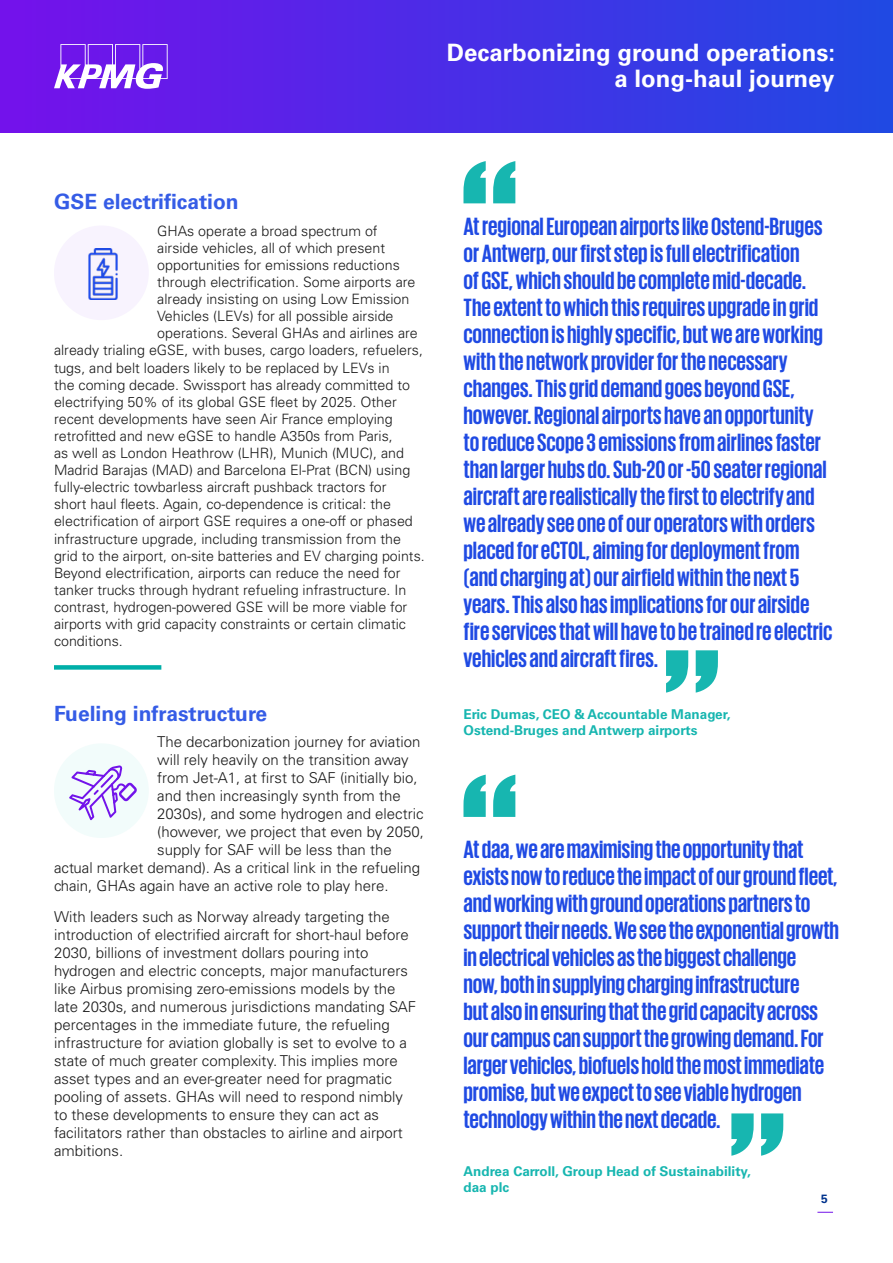
<style>
.page{position:relative;width:893px;height:1263px;background:#fff}
.page>*{position:absolute;margin:0;border:0;box-sizing:border-box;transform-origin:0 0}
.Heading_48pt{font:700 25.5px/27px "KPMG";letter-spacing:-.005em;color:#1f4ae3}
.t1{font:700 24px/25.5px "Univers LT Std";color:#fff;text-align:right}
.Body_Bold_Subheading{font:700 21px "Univers LT Std";color:#355ce6}
.Body_Copy_10pt{font:300 15px/18px "Univers LT Std";color:#1a1a1a}
.Body_Copy_10pt-2{font:300 14.25px "Univers LT Std";color:#1a1a1a}
.t2{font:700 13.5px/16.2px "Univers LT Std";color:#17b6b0}
.t3{font:700 12px "Univers LT Std";color:#00338d}
</style>
<div class="page">
<svg style="left:817px;top:1212px;width:16px;height:1px"></svg>
<div style="left:0;top:0;width:893px;height:133px;background:linear-gradient(to right,#7510eb,#2049e3)"></div>
<svg style="left:54px;top:44px;width:114px;height:45px"></svg>
<div style="left:54px;top:225px;width:95px;height:95px;background:#f8f3fe;border-radius:50%"></div>
<div style="left:54px;top:743px;width:95px;height:95px;background:#f2fcfb;border-radius:50%"></div>
<svg style="left:69px;top:765px;width:68px;height:55px"></svg>
<div style="left:54px;top:665px;width:107px;height:5px;background:#00afa8"></div>
<img style="left:88px;top:248px;width:30px;height:51px">
<svg style="left:463px;top:775px;width:52px;height:42px"></svg>
<svg style="left:731px;top:1113px;width:52px;height:43px"></svg>
<svg style="left:463px;top:161px;width:52px;height:42px"></svg>
<svg style="left:666px;top:650px;width:52px;height:43px"></svg>
<p class="t1" style="left:447px;top:40px;width:390px">Decarbonizing ground operations: a long-haul journey</p>
<p class="Body_Bold_Subheading" style="left:54px;top:189px;width:186px">GSE electrification</p>
<p class="Body_Copy_10pt-2" style="left:157px;top:222px;width:222px">GHAs operate a broad spectrum of</p>
<p class="Body_Copy_10pt-2" style="left:157px;top:239px;width:229px">airside vehicles, all of which present</p>
<p class="Body_Copy_10pt-2" style="left:157px;top:256px;width:244px">opportunities for emissions reductions</p>
<p class="Body_Copy_10pt-2" style="left:157px;top:273px;width:260px">through electrification. Some airports are</p>
<p class="Body_Copy_10pt-2" style="left:157px;top:290px;width:254px">already insisting on using Low Emission</p>
<p class="Body_Copy_10pt-2" style="left:157px;top:308px;width:238px">Vehicles (LEVs) for all possible airside</p>
<p class="Body_Copy_10pt-2" style="left:157px;top:325px;width:262px">operations. Several GHAs and airlines are</p>
<p class="Body_Copy_10pt-2" style="left:54px;top:342px;width:370px">already trialing eGSE, with buses, cargo loaders, refuelers,</p>
<p class="Body_Copy_10pt-2" style="left:54px;top:359px;width:337px">tugs, and belt loaders likely to be replaced by LEVs in</p>
<p class="Body_Copy_10pt-2" style="left:54px;top:376px;width:358px">the coming decade. Swissport has already committed to</p>
<p class="Body_Copy_10pt-2" style="left:54px;top:393px;width:344px">electrifying 50% of its global GSE fleet by 2025. Other</p>
<p class="Body_Copy_10pt-2" style="left:54px;top:410px;width:340px">recent developments have seen Air France employing</p>
<p class="Body_Copy_10pt-2" style="left:54px;top:427px;width:340px">retrofitted and new eGSE to handle A350s from Paris,</p>
<p class="Body_Copy_10pt-2" style="left:54px;top:444px;width:352px">as well as London Heathrow (LHR), Munich (MUC), and</p>
<p class="Body_Copy_10pt-2" style="left:54px;top:461px;width:358px">Madrid Barajas (MAD) and Barcelona El-Prat (BCN) using</p>
<p class="Body_Copy_10pt-2" style="left:54px;top:479px;width:334px">fully-electric towbarless aircraft pushback tractors for</p>
<p class="Body_Copy_10pt-2" style="left:54px;top:496px;width:338px">short haul fleets. Again, co-dependence is critical: the</p>
<p class="Body_Copy_10pt-2" style="left:54px;top:513px;width:360px">electrification of airport GSE requires a one-off or phased</p>
<p class="Body_Copy_10pt-2" style="left:54px;top:530px;width:348px">infrastructure upgrade, including transmission from the</p>
<p class="Body_Copy_10pt-2" style="left:54px;top:547px;width:372px">grid to the airport, on-site batteries and EV charging points.</p>
<p class="Body_Copy_10pt-2" style="left:54px;top:564px;width:348px">Beyond electrification, airports can reduce the need for</p>
<p class="Body_Copy_10pt-2" style="left:54px;top:581px;width:354px">tanker trucks through hydrant refueling infrastructure. In</p>
<p class="Body_Copy_10pt-2" style="left:54px;top:598px;width:355px">contrast, hydrogen-powered GSE will be more viable for</p>
<p class="Body_Copy_10pt-2" style="left:54px;top:615px;width:354px">airports with grid capacity constraints or certain climatic</p>
<p class="Body_Copy_10pt-2" style="left:54px;top:632px;width:70px">conditions.</p>
<p class="Body_Bold_Subheading" style="left:54px;top:701px;width:215px">Fueling infrastructure</p>
<p class="Body_Copy_10pt" style="left:157px;top:733px;width:265px">The decarbonization journey for aviation</p>
<p class="Body_Copy_10pt" style="left:157px;top:751px;width:253px">will rely heavily on the transition away</p>
<p class="Body_Copy_10pt" style="left:157px;top:769px;width:262px">from Jet-A1, at first to SAF (initially bio,</p>
<p class="Body_Copy_10pt" style="left:157px;top:787px;width:245px">and then increasingly synth from the</p>
<p class="Body_Copy_10pt" style="left:157px;top:805px;width:268px">2030s), and some hydrogen and electric</p>
<p class="Body_Copy_10pt" style="left:157px;top:823px;width:268px">(however, we project that even by 2050,</p>
<p class="Body_Copy_10pt" style="left:157px;top:841px;width:236px">supply for SAF will be less than the</p>
<p class="Body_Copy_10pt" style="left:54px;top:859px;width:368px">actual market demand). As a critical link in the refueling</p>
<p class="Body_Copy_10pt" style="left:54px;top:877px;width:336px">chain, GHAs again have an active role to play here.</p>
<p class="Body_Copy_10pt" style="left:54px;top:907px;width:364px">With leaders such as Norway already targeting the introduction of electrified aircraft for short-haul before 2030, billions of investment dollars pouring into hydrogen and electric concepts, major manufacturers like Airbus promising zero-emissions models by the late 2030s, and numerous jurisdictions mandating SAF percentages in the immediate future, the refueling infrastructure for aviation globally is set to evolve to a state of much greater complexity. This implies more asset types and an ever-greater need for pragmatic pooling of assets. GHAs will need to respond nimbly to these developments to ensure they can act as facilitators rather than obstacles to airline and airport ambitions.</p>
<p class="Heading_48pt" style="left:463px;top:212px;width:370px">At regional European airports like Ostend-Bruges or Antwerp, our first step is full electrification<br>of GSE, which should be complete mid-decade.<br>The extent to which this requires upgrade in grid connection is highly specific, but we are working with the network provider for the necessary changes. This grid demand goes beyond GSE, however. Regional airports have an opportunity to reduce Scope 3 emissions from airlines faster than larger hubs do. Sub-20 or -50 seater regional aircraft are realistically the first to electrify and we already see one of our operators with orders placed for eCTOL, aiming for deployment from (and charging at) our airfield within the next 5 years. This also has implications for our airside fire services that will have to be trained re electric vehicles and aircraft fires.</p>
<p class="t2" style="left:463px;top:706px;width:268px">Eric Dumas, CEO &amp; Accountable Manager,<br>Ostend-Bruges and Antwerp airports</p>
<p class="Heading_48pt" style="left:463px;top:835px;width:377px">At daa, we are maximising the opportunity that exists now to reduce the impact of our ground fleet, and working with ground operations partners to support their needs. We see the exponential growth in electrical vehicles as the biggest challenge<br>now, both in supplying charging infrastructure<br>but also in ensuring that the grid capacity across our campus can support the growing demand. For larger vehicles, biofuels hold the most immediate promise, but we expect to see viable hydrogen technology within the next decade.</p>
<p class="t2" style="left:463px;top:1163px;width:289px">Andrea Carroll, Group Head of Sustainability, daa plc</p>
<p class="t3" style="left:821px;top:1191px;width:8px">5</p>
</div>
